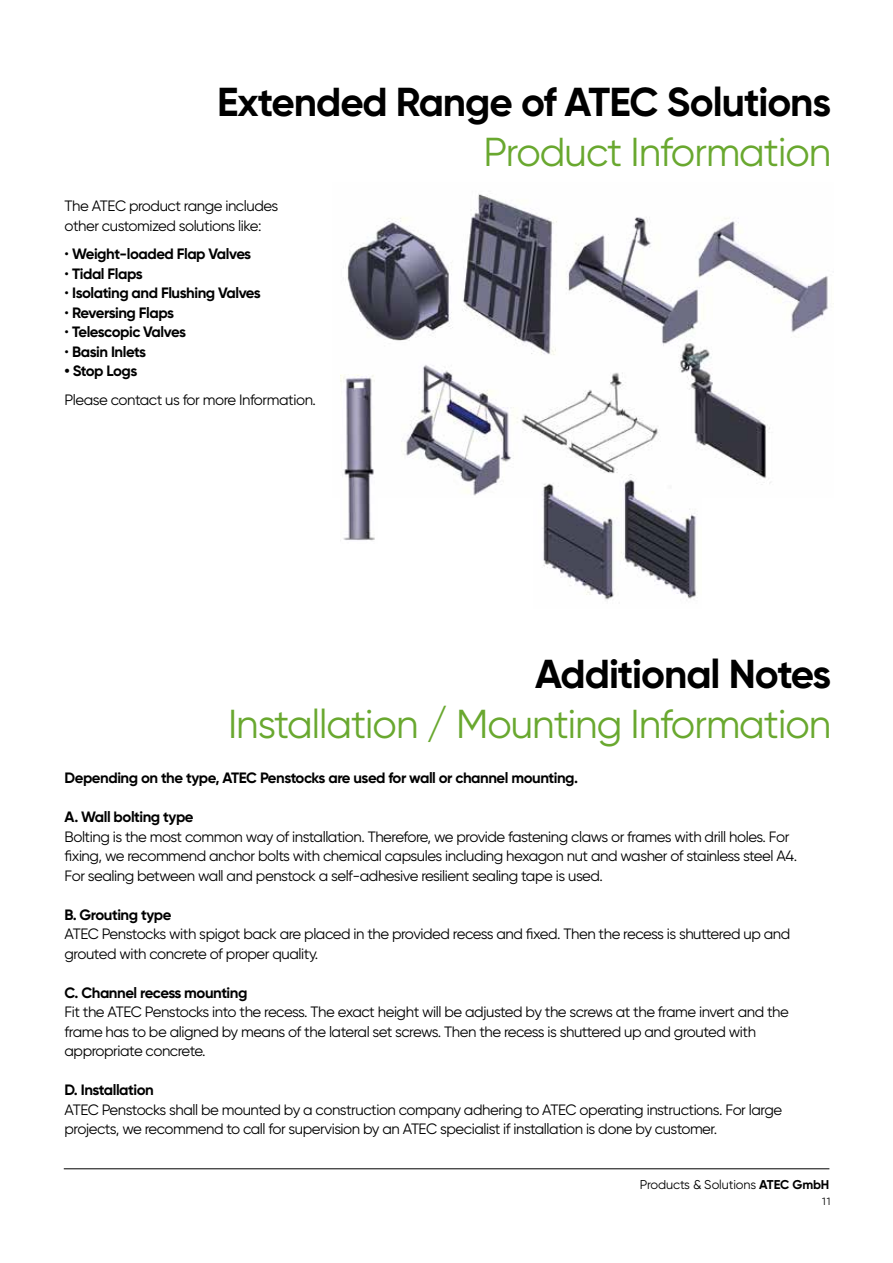
<style>
.page{position:relative;width:893px;height:1263px;background:#fff}
.page>*{position:absolute;margin:0;border:0;box-sizing:border-box;transform-origin:0 0}
.t1{font:40.35px "Gilroy";letter-spacing:-.025em;color:#69a82f}
.t2{font:700 40.35px "Gilroy";letter-spacing:-.025em;color:#000}
.t3{font:15px/19.5px "Gilroy";letter-spacing:-.03em;color:#000}
.t4{font:700 15px "Gilroy";letter-spacing:-.03em;color:#000}
.t5{font:12.75px "Gilroy";letter-spacing:-.01em;color:#000}
.t6{font:10.5px "Gilroy";color:#000}
.s1{font-weight:400}
.s2{font-weight:700}
</style>
<div class="page">
<hr style="left:64px;top:1168px;width:765px;height:1px;background:#000">
<img style="left:347px;top:194px;width:481px;height:302px">
<img style="left:340px;top:374px;width:37px;height:167px">
<img style="left:534px;top:474px;width:168px;height:126px">
<h1 class="t2" style="left:217px;top:77px;width:616px">Extended Range of ATEC Solutions</h1>
<p class="t3" style="left:65px;top:196px;width:215px">The ATEC product range includes other customized solutions like:</p>
<p class="t4" style="left:65px;top:244px;width:188px"><span class="s1">•</span> Weight-loaded Flap Valves</p>
<p class="t4" style="left:65px;top:264px;width:80px"><span class="s1">•</span> Tidal Flaps</p>
<p class="t4" style="left:65px;top:283px;width:198px"><span class="s1">•</span> Isolating and Flushing Valves</p>
<p class="t4" style="left:65px;top:303px;width:111px"><span class="s1">•</span> Reversing Flaps</p>
<p class="t4" style="left:65px;top:322px;width:123px"><span class="s1">•</span> Telescopic Valves</p>
<p class="t4" style="left:65px;top:342px;width:83px"><span class="s1">•</span> Basin Inlets</p>
<p class="t4" style="left:65px;top:361px;width:74px">• Stop Logs</p>
<p class="t3" style="left:65px;top:389px;width:253px">Please contact us for more Information.</p>
<h1 class="t1" style="left:483px;top:128px;width:349px">Product Information</h1>
<h1 class="t2" style="left:535px;top:649px;width:298px">Additional Notes</h1>
<h1 class="t1" style="left:228px;top:700px;width:605px">Installation / Mounting Information</h1>
<p class="t4" style="left:65px;top:768px;width:515px">Depending on the type, ATEC Penstocks are used for wall or channel mounting.</p>
<p class="t4" style="left:65px;top:807px;width:131px">A. Wall bolting type</p>
<p class="t3" style="left:65px;top:826px;width:734px">Bolting is the most common way of installation. Therefore, we provide fastening claws or frames with drill holes. For fixing, we recommend anchor bolts with chemical capsules including hexagon nut and washer of stainless steel A4.<br>For sealing between wall and penstock a self-adhesive resilient sealing tape is used.</p>
<p class="t4" style="left:65px;top:905px;width:108px">B. Grouting type</p>
<p class="t3" style="left:65px;top:924px;width:727px">ATEC Penstocks with spigot back are placed in the provided recess and fixed. Then the recess is shuttered up and grouted with concrete of proper quality.</p>
<p class="t4" style="left:65px;top:983px;width:184px">C. Channel recess mounting</p>
<p class="t3" style="left:65px;top:1002px;width:726px">Fit the ATEC Penstocks into the recess. The exact height will be adjusted by the screws at the frame invert and the frame has to be aligned by means of the lateral set screws. Then the recess is shuttered up and grouted with appropriate concrete.</p>
<p class="t4" style="left:65px;top:1080px;width:91px">D. Installation</p>
<p class="t3" style="left:65px;top:1099px;width:719px">ATEC Penstocks shall be mounted by a construction company adhering to ATEC operating instructions. For large projects, we recommend to call for supervision by an ATEC specialist if installation is done by customer.</p>
<p class="t5" style="left:640px;top:1176px;width:191px">Products &amp; Solutions <span class="s2">ATEC GmbH</span></p>
<p class="t6" style="left:822px;top:1194px;width:10px">11</p>
</div>
